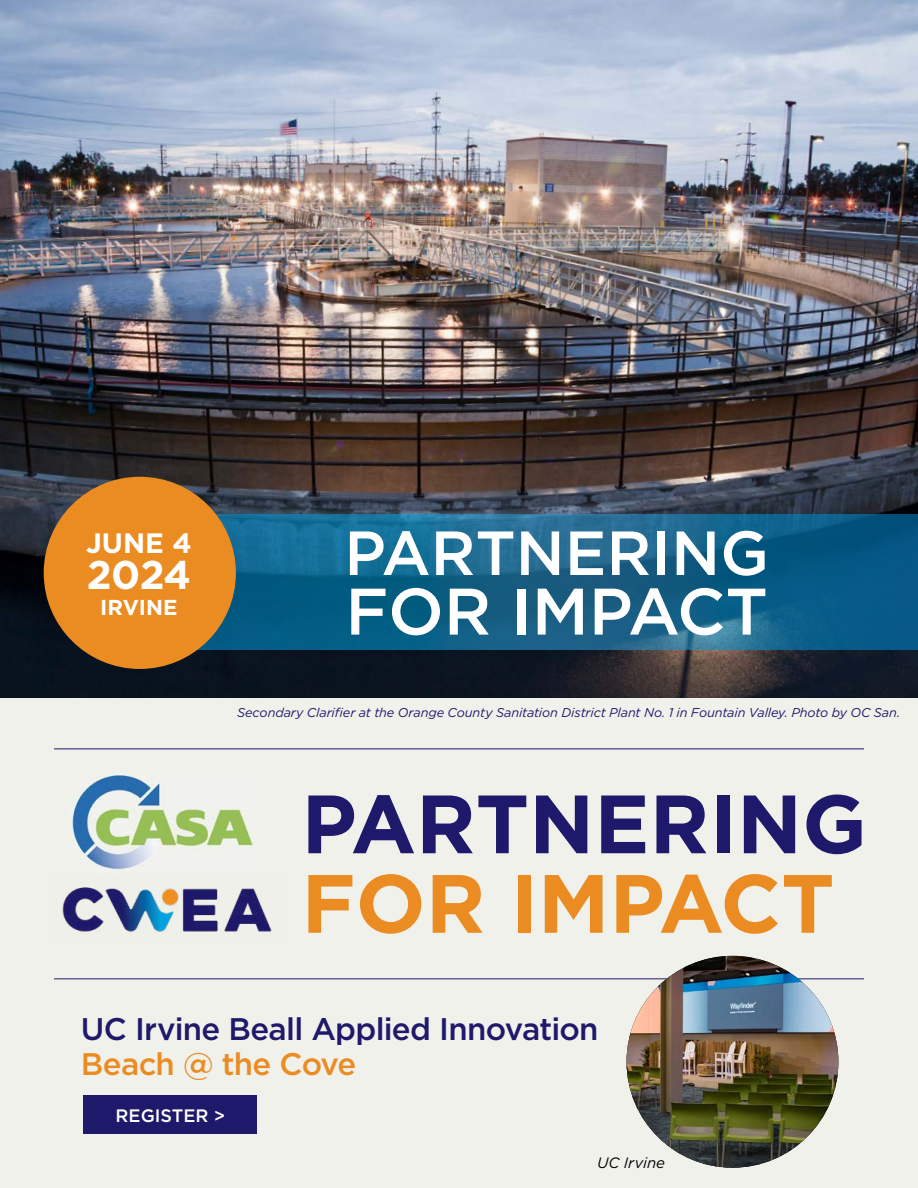
<style>
.page{position:relative;width:918px;height:1188px;background:#f1f1ec}
.page>*{position:absolute;margin:0;border:0;box-sizing:border-box;transform-origin:0 0}
.t1{font:700 82.5px "Gotham";color:#1e196a}
.t2{font:700 82.5px "Gotham";color:#eb8c23}
.t3{font:500 65.7px "Gotham";color:#fff}
.t4{font:500 62.25px "Gotham";color:#fff}
.t5{font:700 40.05px "Gotham";color:#fff}
.t6{font:500 31.2px "Gotham";letter-spacing:-.02em;color:#1e196a}
.t7{font:500 31.2px "Gotham";letter-spacing:-.025em;color:#eb8c23}
.t8{font:700 28.05px "Gotham";color:#fff}
.t9{font:700 21.6px "Gotham";color:#fff}
.t10{font:500 18px "Gotham";color:#fff}
.t11{font:italic 15px "Gotham";color:#000}
.t12{font:italic 12.75px "Gotham";letter-spacing:-.01em;color:#1e196a}
</style>
<div class="page">
<img style="left:70px;top:774px;width:184px;height:96px">
<img style="left:62px;top:887px;width:210px;height:45px">
<hr style="left:54px;top:748px;width:810px;height:1px;background:#1e196a">
<hr style="left:54px;top:978px;width:810px;height:1px;background:#1e196a">
<img style="left:627px;top:956px;width:211px;height:212px;border-radius:106px">
<div style="left:84px;top:1095px;width:173px;height:39px;background:#1e196a"></div>
<img style="left:0;top:0;width:918px;height:698px">
<svg style="left:198px;top:515px;width:720px;height:135px"></svg>
<div style="left:44px;top:477px;width:192px;height:192px;background:#eb8c23;border-radius:50%"></div>
<h3 class="t8" style="left:86px;top:524px;width:107px">JUNE 4</h3>
<h3 class="t5" style="left:87px;top:548px;width:106px">2024</h3>
<h3 class="t9" style="left:100px;top:593px;width:79px">IRVINE</h3>
<h3 class="t4" style="left:344px;top:512px;width:426px">PARTNERING</h3>
<h2 class="t3" style="left:345px;top:568px;width:424px">FOR IMPACT</h2>
<p class="t12" style="left:237px;top:705px;width:665px">Secondary Clarifier at the Orange County Sanitation District Plant No. 1 in Fountain Valley. Photo by OC San.</p>
<h1 class="t1" style="left:302px;top:769px;width:567px">PARTNERING</h1>
<h1 class="t2" style="left:302px;top:849px;width:535px">FOR IMPACT</h1>
<h3 class="t6" style="left:81px;top:1009px;width:519px">UC Irvine Beall Applied Innovation</h3>
<h3 class="t7" style="left:81px;top:1043px;width:277px">Beach @ the Cove</h3>
<h3 class="t10" style="left:116px;top:1104px;width:111px">REGISTER &gt;</h3>
<p class="t11" style="left:597px;top:1153px;width:70px">UC Irvine</p>
</div>
